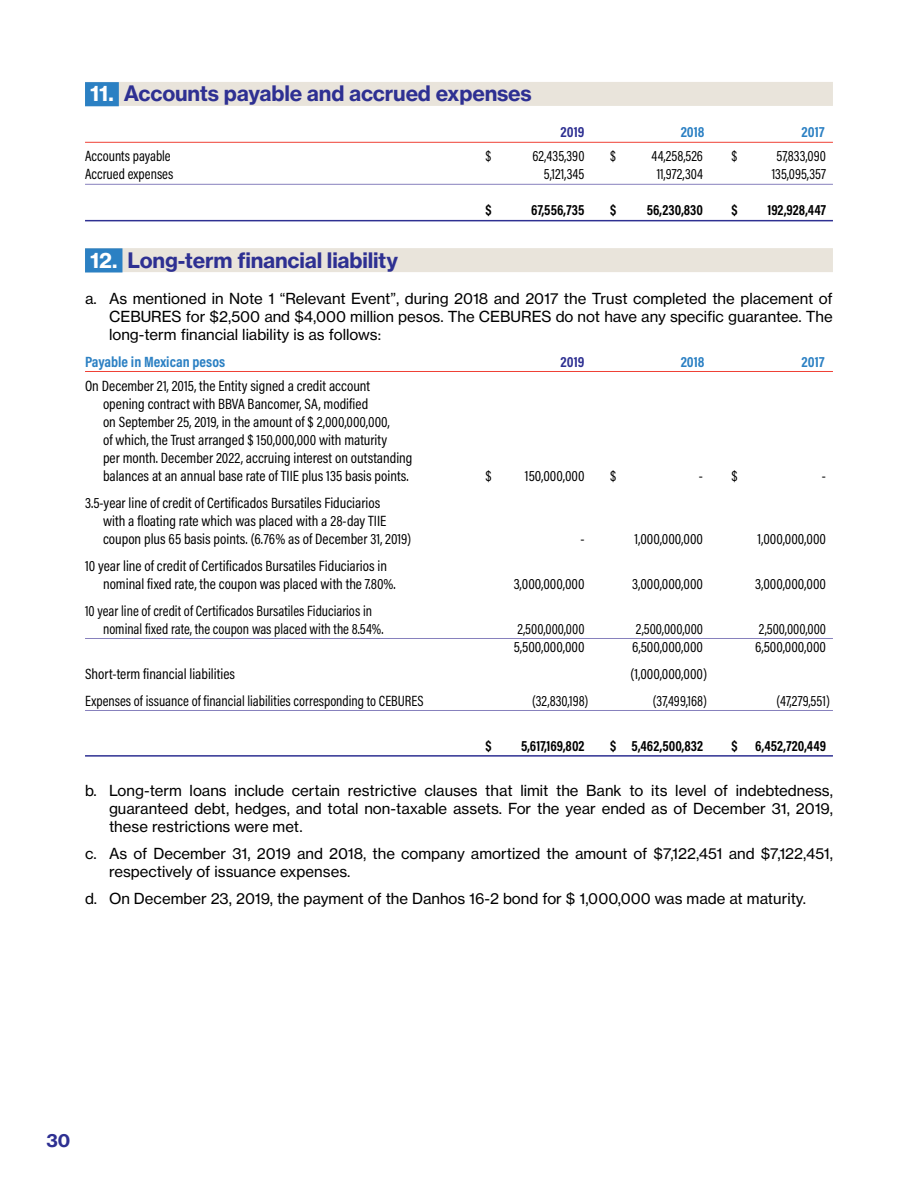
<style>
.page{position:relative;width:918px;height:1188px;background:#fff}
.page>*{position:absolute;margin:0;border:0;box-sizing:border-box;transform-origin:0 0}
.t1{font:21px "N Haas Grotesk TX Pro 75 Bd";letter-spacing:-.01em;color:#2e3092}
.t2{font:18px "N Haas Grotesk TX Pro 75 Bd";color:#2e3092}
.t3{font:15px/18px "Acumin Pro Cond";color:#000}
.t4{font:15px/18px "N Haas Grotesk TX Pro 55 Rg";color:#000;text-align:justify}
.t5{font:15px/18px "Acumin Pro Cond";color:#000;scale:.95 1}
.t6{font:700 15px "Acumin Pro Cond";color:#000;scale:.95 1}
.t7{font:700 15px "Acumin Pro Cond";color:#2b80c3}
.t8{font:700 15px "Acumin Pro Cond";color:#2e3092}
.s1{color:#fff}
</style>
<div class="page">
<div style="left:85px;top:82px;width:748px;height:24px;background:#e9e4db"></div>
<div style="left:85px;top:82px;width:34px;height:24px;background:#2b80c3"></div>
<hr style="left:85px;top:142px;width:748px;height:1px;background:#ef4136">
<hr style="left:85px;top:184px;width:748px;height:1px;background:#8781bd">
<hr style="left:85px;top:220px;width:748px;height:1px;background:#2e3092">
<div style="left:85px;top:248px;width:748px;height:24px;background:#e9e4db"></div>
<div style="left:85px;top:248px;width:37px;height:24px;background:#2b80c3"></div>
<hr style="left:85px;top:371px;width:748px;height:1px;background:#ef4136">
<hr style="left:85px;top:638px;width:748px;height:1px;background:#8781bd">
<hr style="left:85px;top:710px;width:748px;height:1px;background:#8781bd">
<hr style="left:85px;top:755px;width:748px;height:2px;background:#2e3092">
<h1 class="t1" style="left:90px;top:80px;width:443px"><span class="s1">11.</span> Accounts payable and accrued expenses</h1>
<p class="t8" style="left:561px;top:122px;width:25px">2019</p>
<p class="t7" style="left:681px;top:122px;width:25px">2018</p>
<p class="t7" style="left:802px;top:122px;width:24px">2017</p>
<p class="t5" style="left:85px;top:147px;width:92px">Accounts payable</p>
<p class="t5" style="left:486px;top:147px;width:8px">$</p>
<p class="t5" style="left:532px;top:147px;width:56px">62,435,390</p>
<p class="t5" style="left:610px;top:147px;width:8px">$</p>
<p class="t5" style="left:652px;top:147px;width:56px">44,258,526</p>
<p class="t5" style="left:732px;top:147px;width:8px">$</p>
<p class="t5" style="left:776px;top:147px;width:54px">57,833,090</p>
<p class="t5" style="left:85px;top:165px;width:95px">Accrued expenses</p>
<p class="t5" style="left:544px;top:165px;width:44px">5,121,345</p>
<p class="t5" style="left:657px;top:165px;width:50px">11,972,304</p>
<p class="t5" style="left:772px;top:165px;width:59px">135,095,357</p>
<p class="t6" style="left:486px;top:200px;width:8px">$</p>
<p class="t6" style="left:531px;top:200px;width:58px">67,556,735</p>
<p class="t6" style="left:610px;top:200px;width:8px">$</p>
<p class="t6" style="left:647px;top:200px;width:61px">56,230,830</p>
<p class="t6" style="left:732px;top:200px;width:8px">$</p>
<p class="t6" style="left:767px;top:200px;width:63px">192,928,447</p>
<h1 class="t1" style="left:90px;top:247px;width:310px"><span class="s1">12.</span> Long-term financial liability</h1>
<p class="t4" style="left:109px;top:289px;width:725px;text-indent:-24px">a. As mentioned in Note 1 “Relevant Event”, during 2018 and 2017 the Trust completed the placement of CEBURES for $2,500 and $4,000 million pesos. The CEBURES do not have any specific guarantee. The long-term financial liability is as follows:</p>
<p class="t7" style="left:85px;top:352px;width:142px">Payable in Mexican pesos</p>
<p class="t8" style="left:561px;top:352px;width:25px">2019</p>
<p class="t7" style="left:681px;top:352px;width:25px">2018</p>
<p class="t7" style="left:802px;top:352px;width:24px">2017</p>
<p class="t3" style="left:103px;top:376px;width:311px;text-indent:-18px">On December 21, 2015, the Entity signed a credit account opening contract with BBVA Bancomer, SA, modified<br>on September 25, 2019, in the amount of $ 2,000,000,000,<br>of which, the Trust arranged $ 150,000,000 with maturity<br>per month. December 2022, accruing interest on outstanding balances at an annual base rate of TIIE plus 135 basis points.</p>
<p class="t3" style="left:486px;top:466px;width:8px">$</p>
<p class="t3" style="left:525px;top:466px;width:61px">150,000,000</p>
<p class="t3" style="left:610px;top:466px;width:8px">$</p>
<p class="t3" style="left:699px;top:466px;width:40px">- $</p>
<p class="t3" style="left:822px;top:466px;width:6px">-</p>
<p class="t3" style="left:103px;top:493px;width:310px;text-indent:-18px">3.5-year line of credit of Certificados Bursatiles Fiduciarios<br>with a floating rate which was placed with a 28-day TIIE coupon plus 65 basis points. (6.76% as of December 31, 2019)</p>
<p class="t3" style="left:103px;top:556px;width:294px;text-indent:-18px">10 year line of credit of Certificados Bursatiles Fiduciarios in nominal fixed rate, the coupon was placed with the 7.80%.</p>
<p class="t5" style="left:103px;top:601px;width:297px;text-indent:-18px">10 year line of credit of Certificados Bursatiles Fiduciarios in nominal fixed rate, the coupon was placed with the 8.54%.</p>
<p class="t3" style="left:580px;top:529px;width:6px">-</p>
<p class="t3" style="left:635px;top:529px;width:70px">1,000,000,000</p>
<p class="t3" style="left:758px;top:529px;width:70px">1,000,000,000</p>
<p class="t3" style="left:514px;top:574px;width:72px">3,000,000,000</p>
<p class="t3" style="left:632px;top:574px;width:72px">3,000,000,000</p>
<p class="t3" style="left:755px;top:574px;width:72px">3,000,000,000</p>
<p class="t5" style="left:517px;top:619px;width:72px">2,500,000,000</p>
<p class="t5" style="left:636px;top:619px;width:72px">2,500,000,000</p>
<p class="t5" style="left:759px;top:619px;width:72px">2,500,000,000</p>
<p class="t3" style="left:514px;top:637px;width:72px">5,500,000,000</p>
<p class="t3" style="left:632px;top:637px;width:72px">6,500,000,000</p>
<p class="t3" style="left:755px;top:637px;width:72px">6,500,000,000</p>
<p class="t3" style="left:85px;top:664px;width:152px">Short-term financial liabilities</p>
<p class="t3" style="left:630px;top:664px;width:78px">(1,000,000,000)</p>
<p class="t5" style="left:85px;top:691px;width:358px">Expenses of issuance of financial liabilities corresponding to CEBURES</p>
<p class="t5" style="left:532px;top:691px;width:61px">(32,830,198)</p>
<p class="t5" style="left:653px;top:691px;width:58px">(37,499,168)</p>
<p class="t5" style="left:777px;top:691px;width:58px">(47,279,551)</p>
<p class="t6" style="left:486px;top:736px;width:8px">$</p>
<p class="t6" style="left:521px;top:736px;width:68px">5,617,169,802</p>
<p class="t6" style="left:610px;top:736px;width:99px">$ 5,462,500,832</p>
<p class="t6" style="left:732px;top:736px;width:101px">$ 6,452,720,449</p>
<p class="t4" style="left:109px;top:781px;width:725px;text-indent:-24px">b. Long-term loans include certain restrictive clauses that limit the Bank to its level of indebtedness, guaranteed debt, hedges, and total non-taxable assets. For the year ended as of December 31, 2019, these restrictions were met.</p>
<p class="t4" style="left:109px;top:844px;width:725px;text-indent:-24px">c. As of December 31, 2019 and 2018, the company amortized the amount of $7,122,451 and $7,122,451, respectively of issuance expenses.</p>
<p class="t4" style="left:85px;top:889px;width:723px">d. On December 23, 2019, the payment of the Danhos 16-2 bond for $ 1,000,000 was made at maturity.</p>
<p class="t2" style="left:46px;top:1129px;width:25px">30</p>
</div>
